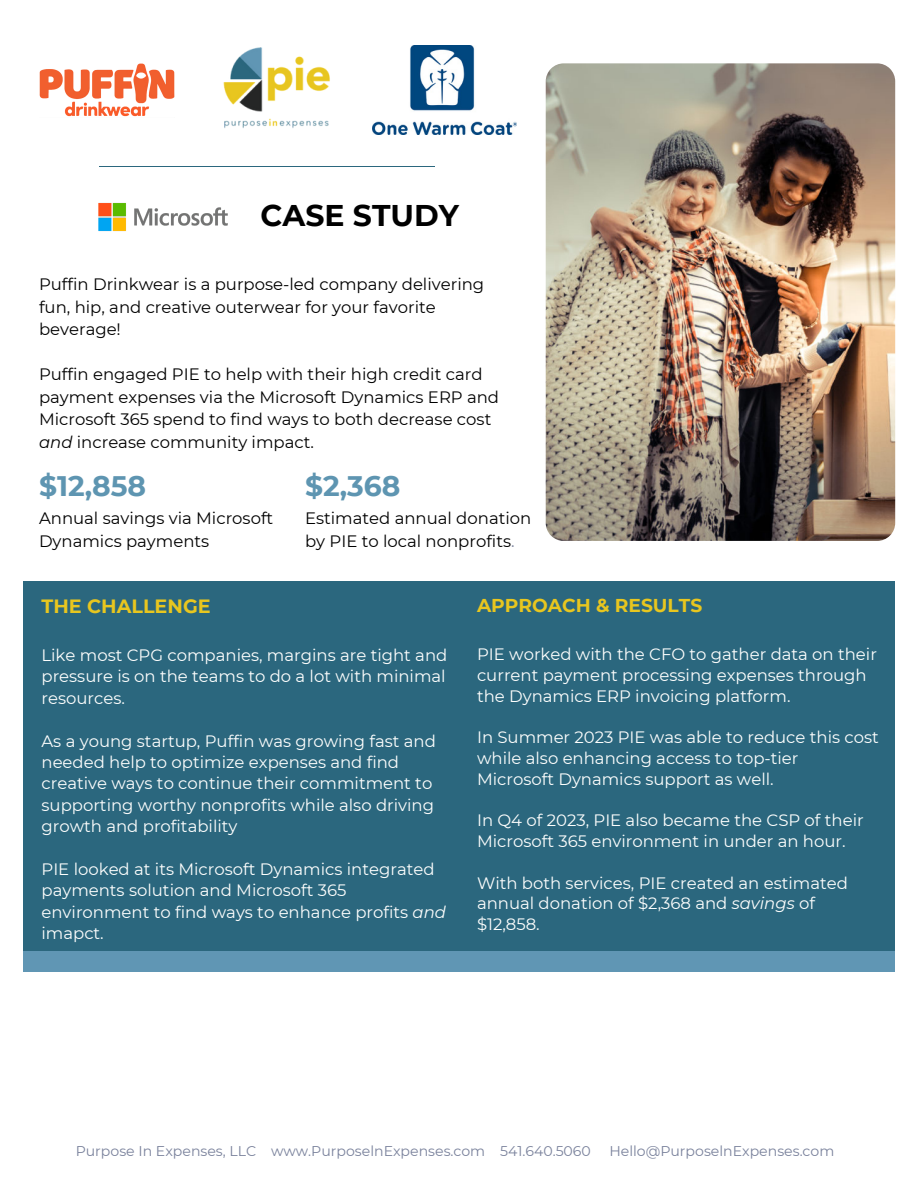
<style>
.page{position:relative;width:918px;height:1188px;background:#fff}
.page>*{position:absolute;margin:0;border:0;box-sizing:border-box;transform-origin:0 0}
.t1{font:700 29.85px "Montserrat";color:#000}
.t2{font:700 28.2px "Montserrat";color:#5e95b1}
.t3{font:700 19.2px "Montserrat";color:#e8c61f}
.t4{font:700 18.6px "Montserrat";color:#e8c61f}
.t5{font:16.5px/21.3px "Montserrat";color:#fdfefd}
.t6{font:16.5px/22.5px "Montserrat";color:#000}
.t7{font:14.1px "Montserrat";color:#7a829c}
.s1{font-style:italic}
.s2{color:#7a829c}
</style>
<div class="page">
<img style="left:223px;top:47px;width:107px;height:81px">
<hr style="left:99px;top:166px;width:335px;height:1px;background:#2b677e">
<img style="left:546px;top:63px;width:349px;height:478px">
<img style="left:39px;top:63px;width:135px;height:54px">
<img style="left:373px;top:46px;width:144px;height:89px">
<div style="left:24px;top:905px;width:871px;height:67px;background:#6096b4"></div>
<div style="left:24px;top:582px;width:870px;height:369px;background:#2b677e"></div>
<img style="left:99px;top:203px;width:129px;height:28px">
<p class="t1" style="left:261px;top:197px;width:200px">CASE STUDY</p>
<p class="t6" style="left:39px;top:273px;width:447px">Puffin Drinkwear is a purpose-led company delivering fun, hip, and creative outerwear for your favorite beverage!</p>
<h1 class="t6" style="left:39px;top:363px;width:462px">Puffin engaged PIE to help with their high credit card payment expenses via the Microsoft Dynamics ERP and Microsoft 365 spend to find ways to both decrease cost <span class="s1">and</span> increase community impact.</h1>
<h3 class="t2" style="left:39px;top:469px;width:109px">$12,858</h3>
<h3 class="t6" style="left:39px;top:507px;width:236px">Annual savings via Microsoft<br>Dynamics payments</h3>
<h3 class="t2" style="left:305px;top:469px;width:97px">$2,368</h3>
<h3 class="t6" style="left:305px;top:507px;width:228px">Estimated annual donation by PIE to local nonprofits<span class="s2">.</span></h3>
<h3 class="t3" style="left:42px;top:594px;width:171px">THE CHALLENGE</h3>
<h3 class="t5" style="left:42px;top:645px;width:407px;text-align:justify">Like most CPG companies, margins are tight and pressure is on the teams to do a lot with minimal resources.</h3>
<h2 class="t5" style="left:42px;top:730px;width:396px">As a young startup, Puffin was growing fast and needed help to optimize expenses and find creative ways to continue their commitment to supporting worthy nonprofits while also driving growth and profitability</h2>
<h3 class="t5" style="left:42px;top:858px;width:406px">PIE looked at its Microsoft Dynamics integrated payments solution and Microsoft 365 environment to find ways to enhance profits <span class="s1">and </span>imapct.</h3>
<h3 class="t4" style="left:477px;top:594px;width:227px">APPROACH &amp; RESULTS</h3>
<h3 class="t5" style="left:477px;top:644px;width:401px;line-height:20.9px">PIE worked with the CFO to gather data on their current payment processing expenses through the Dynamics ERP invoicing platform.</h3>
<h2 class="t5" style="left:477px;top:727px;width:403px;line-height:20.9px">In Summer 2023 PIE was able to reduce this cost while also enhancing access to top-tier<br>Microsoft Dynamics support as well.</h2>
<h3 class="t5" style="left:477px;top:810px;width:388px;line-height:20.9px">In Q4 of 2023, PIE also became the CSP of their<br>Microsoft 365 environment in under an hour.</h3>
<h3 class="t5" style="left:477px;top:872px;width:372px;line-height:20.9px">With both services, PIE created an estimated annual donation of $2,368 and <span class="s1">savings</span> of $12,858.</h3>
<h3 class="t7" style="left:76px;top:1143px;width:517px">Purpose In Expenses, LLC www.PurposelnExpenses.com 541.640.5060</h3>
<h3 class="t7" style="left:609px;top:1143px;width:227px">Hello@PurposelnExpenses.com</h3>
</div>
